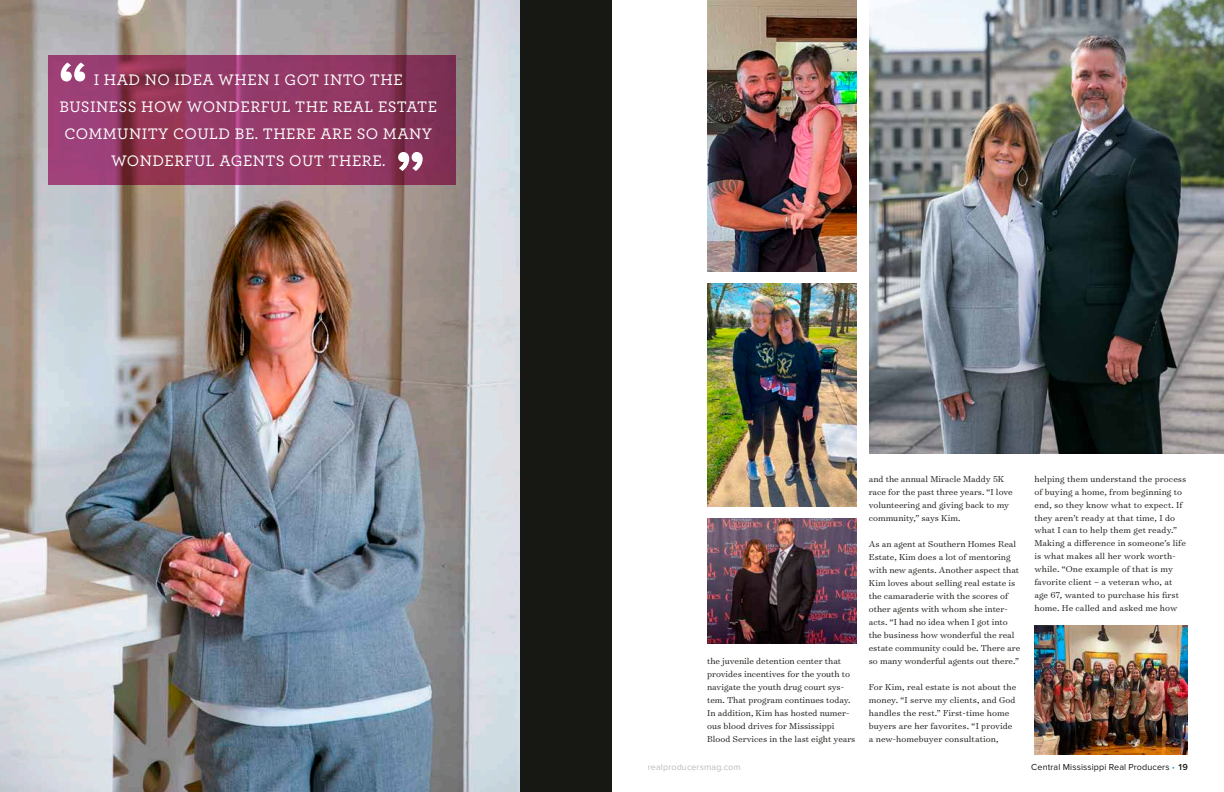
<style>
.page{position:relative;width:1224px;height:792px;background:#fff}
.page>*{position:absolute;margin:0;border:0;box-sizing:border-box;transform-origin:0 0}
.t1{font:500 16px/27px "Archer Pro";letter-spacing:.03em;color:#fff;text-align:center}
.t2{font:300 9.8px/13px "Surveyor Text";color:#171713}
.t3{font:9px "Proxima Nova";letter-spacing:.015em;color:#171713}
.t4{font:9px "Proxima Nova";letter-spacing:.01em;color:#bbbcbc}
.s1{color:#31a5d9}
.s2{font-weight:600}
</style>
<div class="page">
<img style="left:0;top:0;width:521px;height:792px">
<svg style="left:48px;top:55px;width:408px;height:129px;background:#913762"></svg>
<img style="left:869px;top:0;width:355px;height:454px">
<img style="left:707px;top:283px;width:150px;height:223px">
<img style="left:707px;top:0;width:150px;height:271px">
<img style="left:707px;top:518px;width:150px;height:125px">
<svg style="left:398px;top:152px;width:25px;height:19px"></svg>
<svg style="left:61px;top:62px;width:24px;height:20px"></svg>
<div style="left:521px;top:0;width:91px;height:792px;background:#171713"></div>
<img style="left:1034px;top:626px;width:154px;height:128px">
<h1 class="t1" style="left:59px;top:65px;width:379px">I HAD NO IDEA WHEN I GOT INTO THE BUSINESS HOW WONDERFUL THE REAL ESTATE COMMUNITY COULD BE. THERE ARE SO MANY WONDERFUL AGENTS OUT THERE.</h1>
<p class="t2" style="left:707px;top:654px;width:150px">the juvenile detention center that provides incentives for the youth to navigate the youth drug court sys&shy;tem. That program continues today.<br>In addition, Kim has hosted numer&shy;ous blood drives for Mississippi Blood Services in the last eight years</p>
<p class="t2" style="left:869px;top:472px;width:145px">and the annual Miracle Maddy 5K race for the past three years. “I love volunteering and giving back to my community,” says Kim.</p>
<p class="t2" style="left:869px;top:537px;width:153px">As an agent at Southern Homes Real Estate, Kim does a lot of mentoring with new agents. Another aspect that Kim loves about selling real estate is the camaraderie with the scores of other agents with whom she inter&shy;acts. “I had no idea when I got into the business how wonderful the real estate community could be. There are so many wonderful agents out there.”</p>
<p class="t2" style="left:869px;top:680px;width:149px">For Kim, real estate is not about the money. “I serve my clients, and God handles the rest.” First-time home buyers are her favorites. “I provide a new-homebuyer consultation,</p>
<p class="t2" style="left:1034px;top:472px;width:153px">helping them understand the process of buying a home, from beginning to end, so they know what to expect. If they aren’t ready at that time, I do what I can to help them get ready.” Making a difference in someone’s life is what makes all her work worth&shy;while. “One example of that is my favorite client – a veteran who, at age 67, wanted to purchase his first home. He called and asked me how</p>
<p class="t4" style="left:648px;top:762px;width:94px">realproducersmag.com</p>
<p class="t3" style="left:1031px;top:762px;width:158px">Central Mississippi Real Producers <span class="s1">•</span> <span class="s2">19</span></p>
</div>
